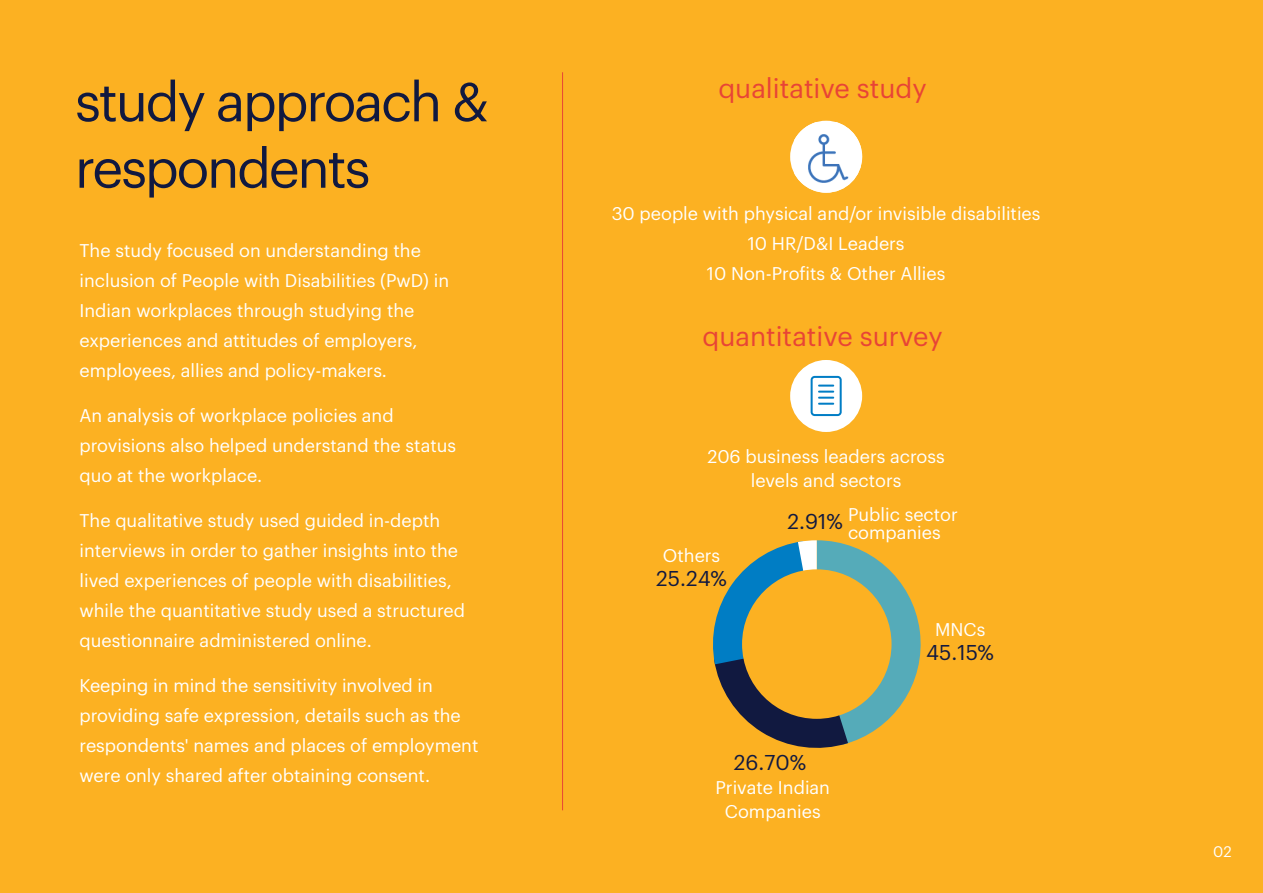
<style>
.page{position:relative;width:1263px;height:893px;background:#fcb122}
.page>*{position:absolute;margin:0;border:0;box-sizing:border-box;transform-origin:0 0}
.t1{font:54px/66.4px "Graphik";letter-spacing:-.04em;color:#111940}
.t2{font:27px "Graphik";color:#e84436}
.t3{font:21px "Graphik";color:#111940}
.t4{font:18px/30px "Graphik";color:#fff}
.t5{font:15px "Graphik";color:#fff}
</style>
<div class="page">
<svg style="left:713px;top:540px;width:208px;height:208px"></svg>
<img style="left:794px;top:122px;width:68px;height:71px">
<div style="left:790px;top:360px;width:72px;height:72px;background:#fff;border-radius:50%"></div>
<svg style="left:811px;top:376px;width:31px;height:40px"></svg>
<hr style="left:562px;top:72px;width:1px;height:738px;background:#e84436">
<div style="left:742px;top:569px;width:149px;height:150px;background:#fcb122;border-radius:50%"></div>
<h1 class="t1" style="left:75px;top:64px;width:416px">study approach &amp; respondents</h1>
<p class="t4" style="left:80px;top:234px;width:371px">The study focused on understanding the inclusion of People with Disabilities (PwD) in Indian workplaces through studying the experiences and attitudes of employers, employees, allies and policy-makers.</p>
<p class="t4" style="left:80px;top:399px;width:378px">An analysis of workplace policies and provisions also helped understand the status quo at the workplace.</p>
<p class="t4" style="left:80px;top:504px;width:387px">The qualitative study used guided in-depth interviews in order to gather insights into the lived experiences of people with disabilities, while the quantitative study used a structured questionnaire administered online.</p>
<p class="t4" style="left:80px;top:669px;width:400px">Keeping in mind the sensitivity involved in providing safe expression, details such as the respondents' names and places of employment were only shared after obtaining consent.</p>
<h2 class="t2" style="left:718px;top:68px;width:210px">qualitative study</h2>
<p class="t4" style="left:612px;top:197px;width:430px;text-align:center">30 people with physical and/or invisible disabilities<br>10 HR/D&amp;I Leaders<br>10 Non-Profits &amp; Other Allies</p>
<h2 class="t2" style="left:702px;top:316px;width:242px">quantitative survey</h2>
<p class="t4" style="left:707px;top:443px;width:239px;line-height:24px;text-align:center">206 business leaders across levels and sectors</p>
<p class="t4" style="left:663px;top:539px;width:59px">Others</p>
<p class="t3" style="left:656px;top:563px;width:72px">25.24%</p>
<p class="t4" style="left:848px;top:504px;width:111px;line-height:18px">Public sector companies</p>
<p class="t3" style="left:787px;top:506px;width:57px">2.91%</p>
<p class="t4" style="left:935px;top:613px;width:52px">MNCs</p>
<p class="t3" style="left:926px;top:636px;width:69px">45.15%</p>
<p class="t3" style="left:734px;top:746px;width:74px">26.70%</p>
<p class="t4" style="left:715px;top:774px;width:116px;line-height:24px;text-align:center">Private Indian<br>Companies</p>
<p class="t5" style="left:1213px;top:840px;width:20px">02</p>
</div>
